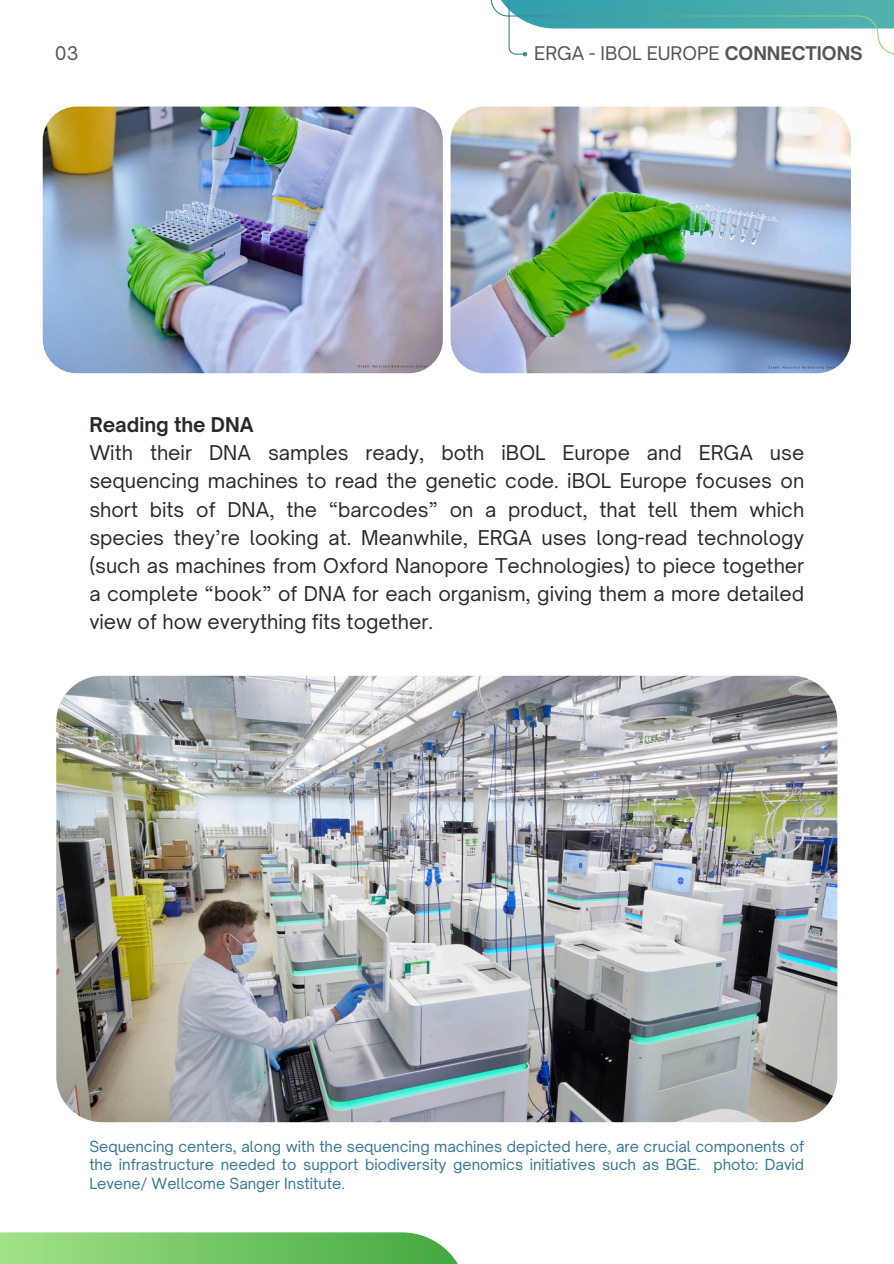
<style>
.page{position:relative;width:894px;height:1264px;background:#fff}
.page>*{position:absolute;margin:0;border:0;box-sizing:border-box;transform-origin:0 0}
.t1{font:19.5px/28.2px "Open Sauce One";color:#2b282d}
.t2{font:18px "Open Sauce One";color:#545454}
.t3{font:14.7px/18.8px "Open Sauce One";color:#347796;text-align:justify}
.s1{font-weight:700}
</style>
<div class="page">
<svg style="left:0;top:1232px;width:457px;height:31px;background:#7ac86e"></svg>
<svg style="left:490px;top:0;width:403px;height:141px"></svg>
<svg style="left:522px;top:52px;width:5px;height:4px"></svg>
<img style="left:56px;top:675px;width:781px;height:447px;border-radius:46px">
<img style="left:43px;top:107px;width:399px;height:266px">
<img style="left:450px;top:107px;width:400px;height:266px;border-radius:34px">
<p class="t2" style="left:55px;top:42px;width:25px">03</p>
<p class="t2" style="left:534px;top:42px;width:330px">ERGA - IBOL EUROPE <span class="s1">CONNECTIONS</span></p>
<h1 class="t1" style="left:89px;top:410px;width:716px"><span class="s1">Reading the DNA<br></span>With their DNA samples ready, both iBOL Europe and ERGA use sequencing machines to read the genetic code. iBOL Europe focuses on short bits of DNA, the “barcodes” on a product, that tell them which species they’re looking at. Meanwhile, ERGA uses long-read technology (such as machines from Oxford Nanopore Technologies) to piece together a complete “book” of DNA for each organism, giving them a more detailed view of how everything fits together.</h1>
<p class="t3" style="left:89px;top:1136px;width:716px">Sequencing centers, along with the sequencing machines depicted here, are crucial components of the infrastructure needed to support biodiversity genomics initiatives such as BGE. photo: David Levene/ Wellcome Sanger Institute.</p>
</div>
